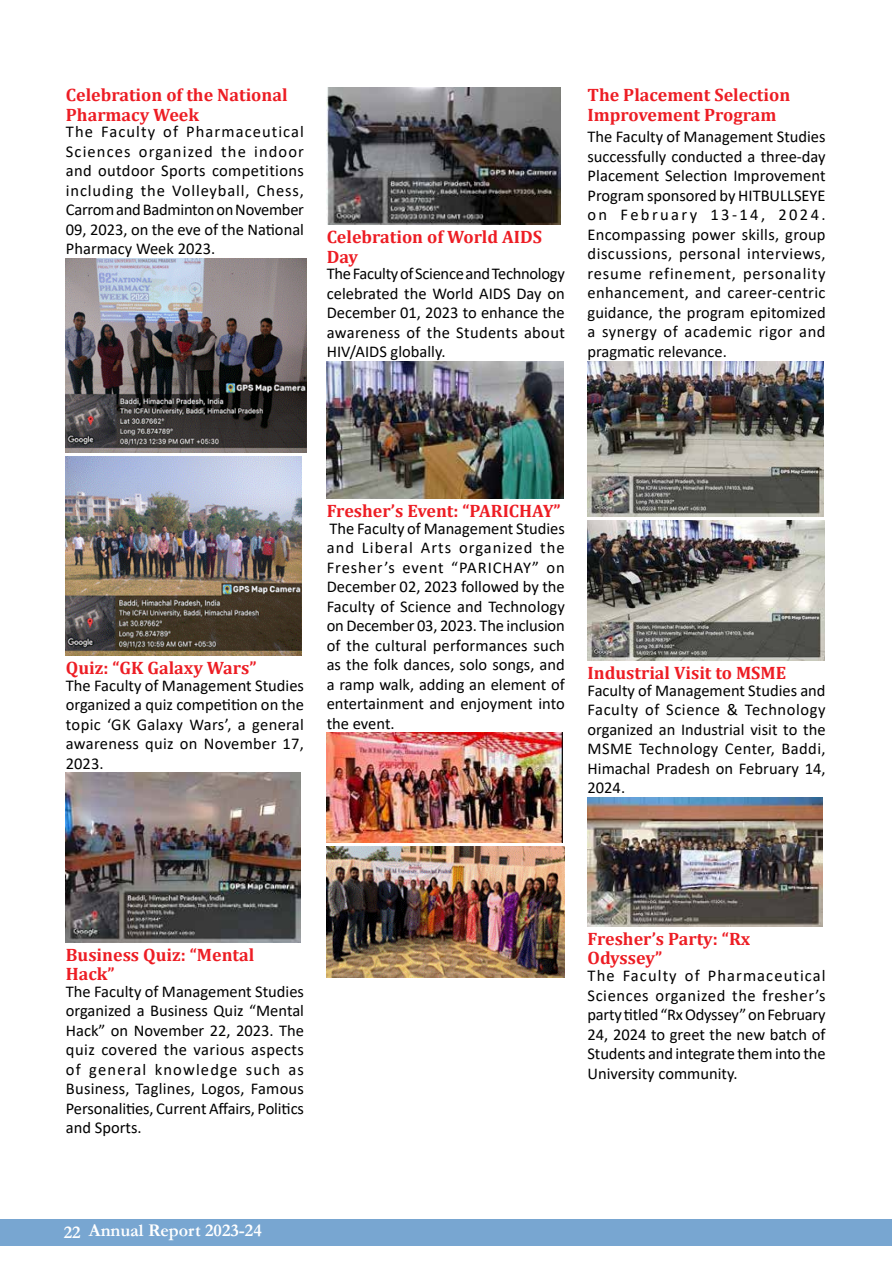
<style>
.page{position:relative;width:893px;height:1263px;background:#fff}
.page>*{position:absolute;margin:0;border:0;box-sizing:border-box;transform-origin:0 0}
.t1{font:700 18px/19.5px "Cambria";color:#ed1d24}
.t2{font:700 18px "Garamond";color:#fff}
.t3{font:16.5px/19.5px "Calibri";color:#000;text-align:justify}
</style>
<div class="page">
<div style="left:0;top:1219px;width:891px;height:27px;background:#78a6d1"></div>
<img style="left:66px;top:259px;width:241px;height:193px">
<img style="left:66px;top:457px;width:236px;height:199px">
<img style="left:66px;top:773px;width:234px;height:169px">
<img style="left:327px;top:87px;width:234px;height:138px">
<img style="left:327px;top:362px;width:237px;height:137px">
<img style="left:327px;top:733px;width:235px;height:109px">
<img style="left:327px;top:847px;width:237px;height:130px">
<img style="left:587px;top:361px;width:236px;height:155px">
<img style="left:587px;top:520px;width:238px;height:141px">
<img style="left:587px;top:797px;width:235px;height:130px">
<p class="t1" style="left:66px;top:85px;width:223px">Celebration of the National<br>Pharmacy Week</p>
<p class="t3" style="left:66px;top:122px;width:240px">The Faculty of Pharmaceutical Sciences organized the indoor and outdoor Sports competitions including the Volleyball, Chess, Carrom and Badminton on November 09, 2023, on the eve of the National Pharmacy Week 2023.</p>
<p class="t1" style="left:327px;top:227px;width:217px">Celebration of World AIDS<br>Day</p>
<p class="t3" style="left:327px;top:264px;width:240px">The Faculty of Science and Technology celebrated the World AIDS Day on December 01, 2023 to enhance the awareness of the Students about HIV/AIDS globally.</p>
<p class="t1" style="left:587px;top:85px;width:204px">The Placement Selection<br>Improvement Program</p>
<p class="t3" style="left:587px;top:127px;width:240px">The Faculty of Management Studies successfully conducted a three-day Placement Selection Improvement Program sponsored by HITBULLSEYE on February 13-14, 2024.<br>Encompassing power skills, group discussions, personal interviews, resume refinement, personality enhancement, and career-centric guidance, the program epitomized a synergy of academic rigor and pragmatic relevance.</p>
<p class="t1" style="left:66px;top:658px;width:192px">Quiz: “GK Galaxy Wars”</p>
<p class="t3" style="left:66px;top:675px;width:240px">The Faculty of Management Studies organized a quiz competition on the topic ‘GK Galaxy Wars’, a general awareness quiz on November 17, 2023.</p>
<p class="t1" style="left:327px;top:501px;width:235px">Fresher’s Event: “PARICHAY”</p>
<p class="t3" style="left:327px;top:518px;width:240px">The Faculty of Management Studies and Liberal Arts organized the Fresher’s event “PARICHAY” on December 02, 2023 followed by the Faculty of Science and Technology on December 03, 2023. The inclusion of the cultural performances such as the folk dances, solo songs, and a ramp walk, adding an element of entertainment and enjoyment into the event.</p>
<p class="t1" style="left:587px;top:662px;width:200px">Industrial Visit to MSME</p>
<p class="t3" style="left:587px;top:680px;width:240px">Faculty of Management Studies and Faculty of Science &amp; Technology organized an Industrial visit to the MSME Technology Center, Baddi, Himachal Pradesh on February 14, 2024.</p>
<p class="t1" style="left:66px;top:944px;width:190px">Business Quiz: “Mental<br>Hack”</p>
<p class="t3" style="left:66px;top:981px;width:240px">The Faculty of Management Studies organized a Business Quiz “Mental Hack” on November 22, 2023. The quiz covered the various aspects of general knowledge such as Business, Taglines, Logos, Famous Personalities, Current Affairs, Politics and Sports.</p>
<p class="t2" style="left:64px;top:1218px;width:200px">22 Annual Report 2023-24</p>
<p class="t1" style="left:587px;top:928px;width:164px">Fresher’s Party: “Rx<br>Odyssey”</p>
<p class="t3" style="left:587px;top:965px;width:240px">The Faculty of Pharmaceutical Sciences organized the fresher’s party titled “Rx Odyssey” on February 24, 2024 to greet the new batch of Students and integrate them into the University community.</p>
</div>
